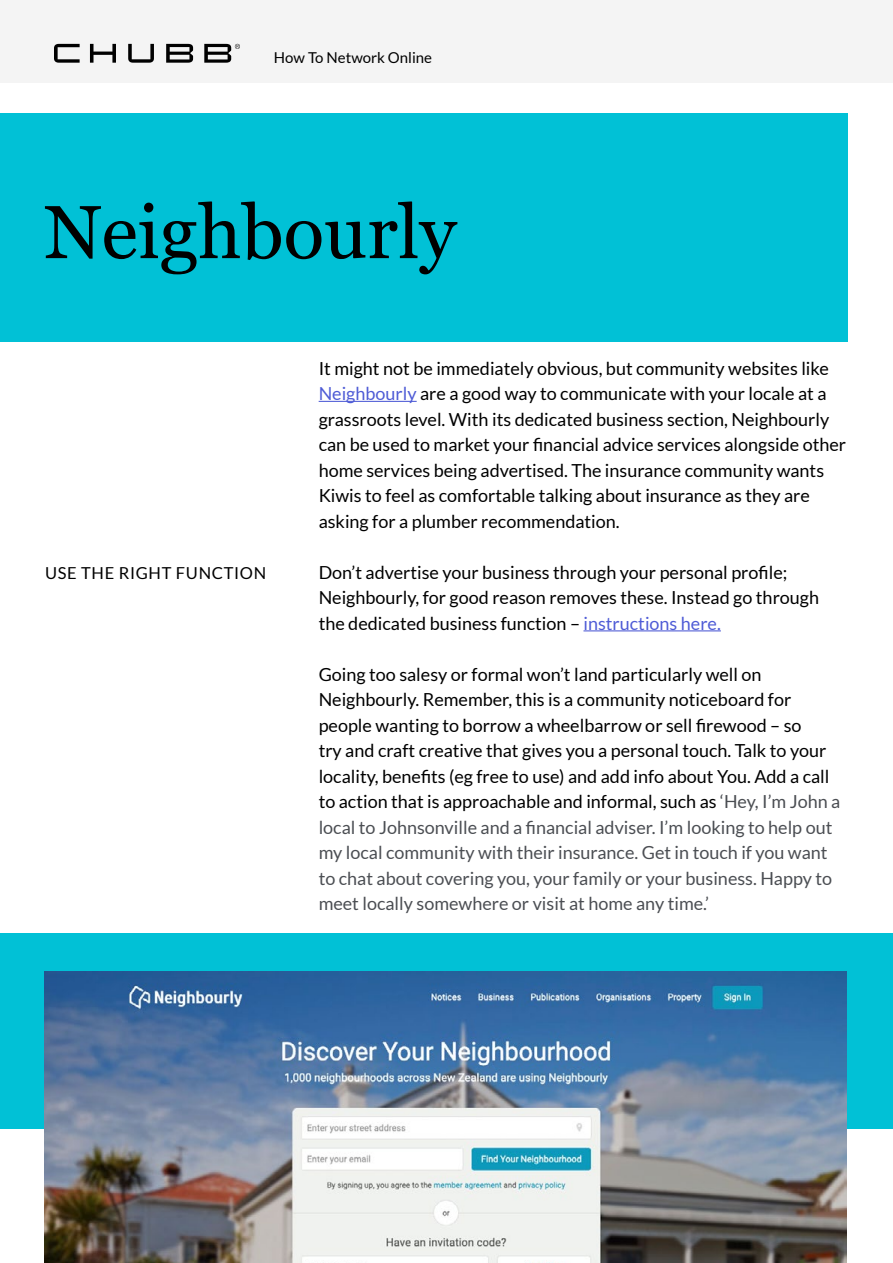
<style>
.page{position:relative;width:893px;height:1263px;background:#fff}
.page>*{position:absolute;margin:0;border:0;box-sizing:border-box;transform-origin:0 0}
.t1{font:75px "Georgia";color:#000}
.t2{font:18px/25.5px "Lato";color:#000}
.t3{font:16.5px "Lato";letter-spacing:.04em;color:#000}
.t4{font:15px "Lato";color:#000}
.s1{color:#4f5cd6}
.s2{color:#4b4e53}
</style>
<div class="page">
<div style="left:0;top:0;width:893px;height:82px;background:#f4f4f4"></div>
<svg style="left:54px;top:44px;width:186px;height:19px"></svg>
<div style="left:0;top:114px;width:847px;height:228px;background:#01c1d6"></div>
<hr style="left:319px;top:401px;width:98px;height:1px;background:#4f5cd6">
<hr style="left:583px;top:630px;width:138px;height:1px;background:#4f5cd6">
<div style="left:0;top:933px;width:893px;height:196px;background:#01c1d6"></div>
<img style="left:44px;top:971px;width:802px;height:292px">
<p class="t4" style="left:274px;top:49px;width:160px">How To Network Online</p>
<h1 class="t1" style="left:44px;top:177px;width:414px">Neighbourly</h1>
<p class="t3" style="left:45px;top:564px;width:223px">USE THE RIGHT FUNCTION</p>
<p class="t2" style="left:319px;top:355px;width:529px">It might not be immediately obvious, but community websites like <span class="s1">Neighbourly</span> are a good way to communicate with your locale at a grassroots level. With its dedicated business section, Neighbourly can be used to market your financial advice services alongside other home services being advertised. The insurance community wants Kiwis to feel as comfortable talking about insurance as they are asking for a plumber recommendation.</p>
<p class="t2" style="left:319px;top:559px;width:502px">Don’t advertise your business through your personal profile;<br>Neighbourly, for good reason removes these. Instead go through the dedicated business function – <span class="s1">instructions here.</span></p>
<p class="t2" style="left:319px;top:661px;width:523px">Going too salesy or formal won’t land particularly well on Neighbourly. Remember, this is a community noticeboard for people wanting to borrow a wheelbarrow or sell firewood – so<br>try and craft creative that gives you a personal touch. Talk to your locality, benefits (eg free to use) and add info about You. Add a call to action that is approachable and informal, such as <span class="s2">‘Hey, I’m John a local to Johnsonville and a financial adviser. I’m looking to help out my local community with their insurance. Get in touch if you want to chat about covering you, your family or your business. Happy to meet locally somewhere or visit at home any time.’</span></p>
</div>
